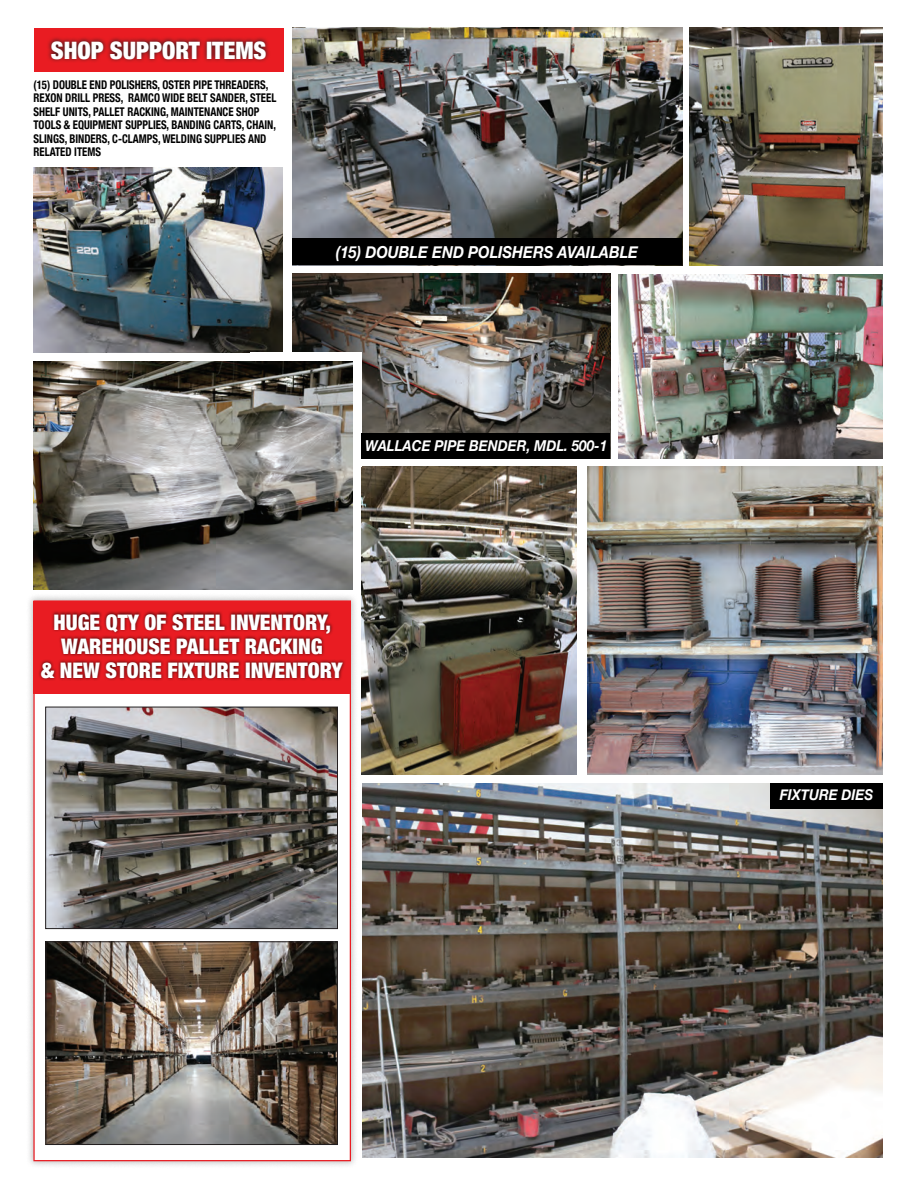
<style>
.page{position:relative;width:918px;height:1188px;background:#fff}
.page>*{position:absolute;margin:0;border:0;box-sizing:border-box;transform-origin:0 0}
.t1{font:900 condensed 24px "Helvetica Neue";color:#fff}
.t2{font:900 condensed 21.45px/24px "Helvetica Neue";color:#fff;text-align:center}
.t3{font:italic 700 16.5px "Helvetica Neue";color:#fff;scale:.9 1}
.t4{font:italic 700 15px "Helvetica Neue";color:#fff;scale:.9 1}
.t5{font:700 condensed 12px/13.5px "Helvetica Neue";color:#000;scale:.9 1}
</style>
<div class="page">
<div style="left:26px;top:593px;width:332px;height:575px;background:#231f20;opacity:.3"></div>
<div style="left:33px;top:600px;width:318px;height:561px;background:#fff;border:1px solid #e91c22"></div>
<div style="left:34px;top:28px;width:250px;height:44px;background:#e91c22"></div>
<svg style="left:48px;top:37px;width:221px;height:25px;background:#961c20"></svg>
<img style="left:362px;top:467px;width:215px;height:307px">
<img style="left:618px;top:274px;width:264px;height:185px">
<img style="left:362px;top:783px;width:520px;height:375px">
<img style="left:292px;top:274px;width:318px;height:159px">
<img style="left:292px;top:27px;width:390px;height:211px">
<img style="left:690px;top:27px;width:192px;height:238px">
<img style="left:33px;top:167px;width:250px;height:186px">
<img style="left:587px;top:467px;width:295px;height:308px">
<div style="left:250px;top:353px;width:112px;height:114px;background:#fff"></div>
<img style="left:33px;top:362px;width:319px;height:228px">
<div style="left:34px;top:601px;width:317px;height:93px;background:#e91c22"></div>
<img style="left:47px;top:709px;width:289px;height:218px">
<div style="left:45px;top:707px;width:293px;height:222px;border:1px solid #231f20"></div>
<img style="left:48px;top:944px;width:288px;height:199px">
<div style="left:46px;top:942px;width:292px;height:203px;border:1px solid #231f20"></div>
<div style="left:38px;top:611px;width:309px;height:70px;background:#000;opacity:.75"></div>
<div style="left:292px;top:238px;width:390px;height:27px;background:#000"></div>
<div style="left:362px;top:433px;width:248px;height:26px;background:#000"></div>
<div style="left:770px;top:783px;width:112px;height:26px;background:#000"></div>
<h1 class="t1" style="left:51px;top:30px;width:217px">SHOP SUPPORT ITEMS</h1>
<p class="t5" style="left:33px;top:77px;width:271px">(15) DOUBLE END POLISHERS, OSTER PIPE THREADERS, REXON DRILL PRESS, RAMCO WIDE BELT SANDER, STEEL SHELF UNITS, PALLET RACKING, MAINTENANCE SHOP TOOLS &amp; EQUIPMENT SUPPLIES, BANDING CARTS, CHAIN, SLINGS, BINDERS, C-CLAMPS, WELDING SUPPLIES AND RELATED ITEMS</p>
<h3 class="t3" style="left:336px;top:239px;width:337px">(15) DOUBLE END POLISHERS AVAILABLE</h3>
<p class="t4" style="left:365px;top:433px;width:270px">WALLACE PIPE BENDER, MDL. 500-1</p>
<h2 class="t2" style="left:41px;top:609px;width:303px">HUGE QTY OF STEEL INVENTORY,<br>WAREHOUSE PALLET RACKING<br>&amp; NEW STORE FIXTURE INVENTORY</h2>
<p class="t4" style="left:780px;top:783px;width:105px">FIXTURE DIES</p>
</div>
